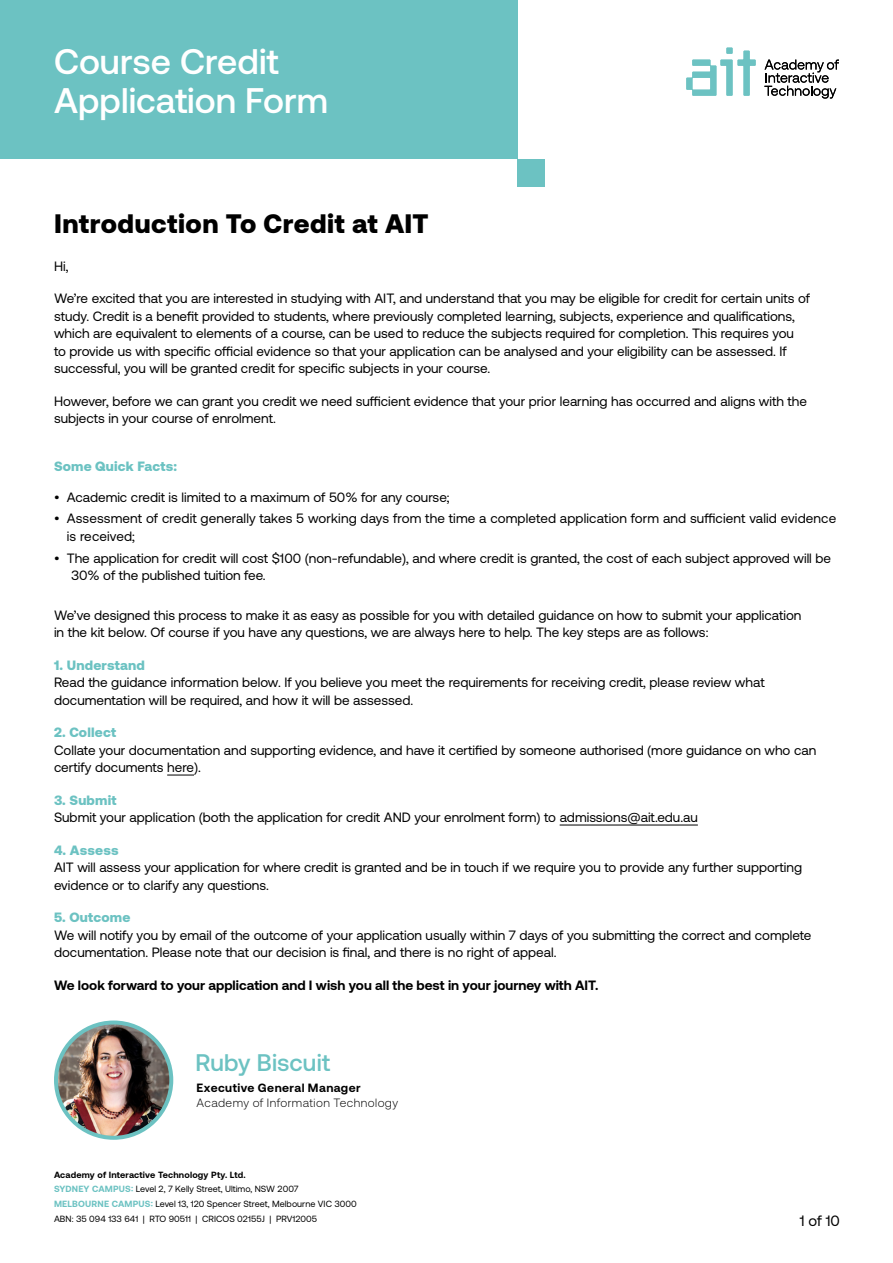
<style>
.page{position:relative;width:893px;height:1263px;background:#fff}
.page>*{position:absolute;margin:0;border:0;box-sizing:border-box;transform-origin:0 0}
.t1{font:500 35.55px/39.2px "Aeonik";color:#fff}
.t2{font:900 26.7px "Aeonik";letter-spacing:.02em;color:#000}
.t3{font:500 24px "Aeonik";color:#6cc2c2}
.t4{font:15px "Aeonik";color:#000}
.t5{font:13.5px/17.5px "Aeonik";color:#000}
.t6{font:700 13.5px "Aeonik";color:#000}
.t7{font:900 13.5px "Aeonik";letter-spacing:.015em;color:#6cc2c2}
.t8{font:300 12px "Aeonik";letter-spacing:.035em;color:#000}
.t9{font:700 12px "Aeonik";letter-spacing:.035em;color:#000}
.t10{font:9px/14.7px "Aeonik";letter-spacing:.005em;color:#000}
.s1{font-weight:700}
.s2{font-weight:700;color:#6cc2c2}
</style>
<div class="page">
<img style="left:56px;top:1022px;width:115px;height:116px;border-radius:58px">
<div style="left:54px;top:1020px;width:119px;height:120px;border:4px solid #6cc2c2;border-radius:50%"></div>
<svg style="left:686px;top:48px;width:46px;height:48px"></svg>
<svg style="left:738px;top:51px;width:18px;height:45px"></svg>
<svg style="left:764px;top:60px;width:75px;height:39px"></svg>
<div style="left:0;top:0;width:518px;height:159px;background:#6cc2c2"></div>
<div style="left:518px;top:159px;width:27px;height:27px;background:#6cc2c2"></div>
<svg style="left:167px;top:775px;width:27px;height:1px"></svg>
<hr style="left:560px;top:825px;width:138px;height:1px;background:#000">
<h1 class="t1" style="left:54px;top:42px;width:275px">Course Credit<br>Application Form</h1>
<h2 class="t2" style="left:54px;top:208px;width:376px">Introduction To Credit at AIT</h2>
<p class="t5" style="left:54px;top:257px;width:16px">Hi,</p>
<p class="t5" style="left:54px;top:290px;width:757px">We’re excited that you are interested in studying with AIT, and understand that you may be eligible for credit for certain units of study. Credit is a benefit provided to students, where previously completed learning, subjects, experience and qualifications, which are equivalent to elements of a course, can be used to reduce the subjects required for completion. This requires you<br>to provide us with specific official evidence so that your application can be analysed and your eligibility can be assessed. If successful, you will be granted credit for specific subjects in your course.</p>
<p class="t5" style="left:54px;top:392px;width:754px">However, before we can grant you credit we need sufficient evidence that your prior learning has occurred and aligns with the subjects in your course of enrolment.</p>
<p class="t7" style="left:54px;top:459px;width:125px">Some Quick Facts:</p>
<p class="t5" style="left:54px;top:488px;width:397px">• Academic credit is limited to a maximum of 50% for any course;</p>
<p class="t5" style="left:67px;top:510px;width:771px;text-indent:-13px">• Assessment of credit generally takes 5 working days from the time a completed application form and sufficient valid evidence is received;</p>
<p class="t5" style="left:71px;top:549px;width:762px;text-indent:-17px">• The application for credit will cost $100 (non-refundable), and where credit is granted, the cost of each subject approved will be<br>30% of the published tuition fee.</p>
<p class="t5" style="left:54px;top:606px;width:749px">We’ve designed this process to make it as easy as possible for you with detailed guidance on how to submit your application in the kit below. Of course if you have any questions, we are always here to help. The key steps are as follows:</p>
<p class="t7" style="left:54px;top:657px;width:92px">1. Understand</p>
<p class="t5" style="left:54px;top:674px;width:712px">Read the guidance information below. If you believe you meet the requirements for receiving credit, please review what documentation will be required, and how it will be assessed.</p>
<p class="t7" style="left:54px;top:724px;width:64px">2. Collect</p>
<p class="t5" style="left:54px;top:741px;width:764px">Collate your documentation and supporting evidence, and have it certified by someone authorised (more guidance on who can certify documents here).</p>
<p class="t7" style="left:54px;top:792px;width:64px">3. Submit</p>
<p class="t5" style="left:54px;top:809px;width:645px">Submit your application (both the application for credit AND your enrolment form) to admissions@ait.edu.au</p>
<p class="t7" style="left:54px;top:842px;width:66px">4. Assess</p>
<p class="t5" style="left:54px;top:859px;width:750px">AIT will assess your application for where credit is granted and be in touch if we require you to provide any further supporting evidence or to clarify any questions.</p>
<p class="t7" style="left:54px;top:910px;width:78px">5. Outcome</p>
<p class="t5" style="left:54px;top:926px;width:759px">We will notify you by email of the outcome of your application usually within 7 days of you submitting the correct and complete documentation. Please note that our decision is final, and there is no right of appeal.</p>
<p class="t6" style="left:54px;top:977px;width:546px">We look forward to your application and I wish you all the best in your journey with AIT.</p>
<h3 class="t3" style="left:196px;top:1049px;width:136px">Ruby Biscuit</h3>
<p class="t9" style="left:197px;top:1081px;width:166px">Executive General Manager</p>
<p class="t8" style="left:197px;top:1096px;width:203px">Academy of Information Technology</p>
<p class="t10" style="left:54px;top:1167px;width:304px"><span class="s1">Academy of Interactive Technology Pty. Ltd.<br></span><span class="s2">SYDNEY CAMPUS:</span> Level 2, 7 Kelly Street, Ultimo, NSW 2007<br><span class="s2">MELBOURNE CAMPUS:</span> Level 13, 120 Spencer Street, Melbourne VIC 3000<br>ABN: 35 094 133 641 | RTO 90511 | CRICOS 02155J | PRV12005</p>
<p class="t4" style="left:800px;top:1212px;width:42px">1 of 10</p>
</div>
